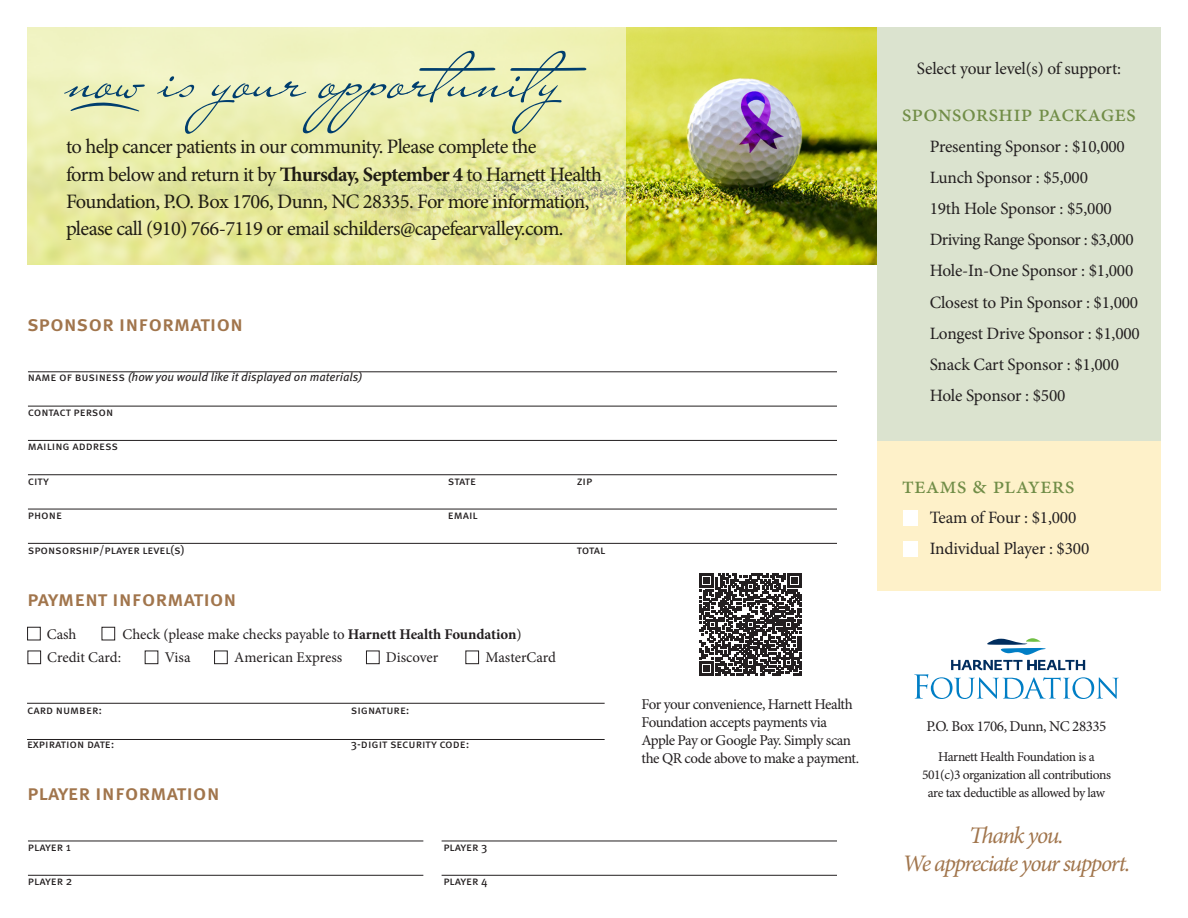
<style>
.page{position:relative;width:1188px;height:918px;background:#fff}
.page>*{position:absolute;margin:0;border:0;box-sizing:border-box;transform-origin:0 0}
.t1{font:74.85px "Miss Stanfort";color:#003e6e}
.t2{font:24.3px "Minion Pro";color:#718d47}
.t3{font:italic 23.7px "Minion Pro";letter-spacing:-.06em;color:#a1754c}
.t4{font:500 21.6px "Meta Pro";letter-spacing:-.01em;color:#a1754c}
.t5{font:20.55px/27.3px "Minion Pro";letter-spacing:-.03em;color:#231f20}
.t6{font:17.4px "Minion Pro";letter-spacing:-.01em;color:#231f20}
.t7{font:15px/18px "Minion Pro";letter-spacing:-.05em;color:#231f20}
.t8{font:15px "Minion Pro";letter-spacing:-.03em;color:#231f20}
.t9{font:14.85px "Minion Pro";color:#231f20}
.t10{font:13.5px/18px "Minion Pro";letter-spacing:-.04em;color:#231f20;text-align:center}
.t11{font:11.85px "Meta Pro";letter-spacing:-.01em;color:#231f20}
.t12{font:italic 11.85px "Meta Pro";color:#231f20}
.s1{font-weight:700}
.s2{font-style:normal}
</style>
<div class="page">
<img style="left:27px;top:27px;width:599px;height:238px">
<img style="left:626px;top:27px;width:251px;height:238px">
<hr style="left:28px;top:372px;width:809px;height:1px;background:#231f20">
<hr style="left:28px;top:406px;width:809px;height:1px;background:#231f20">
<hr style="left:28px;top:440px;width:809px;height:1px;background:#231f20">
<hr style="left:28px;top:474px;width:809px;height:1px;background:#231f20">
<hr style="left:28px;top:509px;width:809px;height:1px;background:#231f20">
<hr style="left:28px;top:543px;width:809px;height:1px;background:#231f20">
<svg style="left:71px;top:102px;width:68px;height:9px"></svg>
<div style="left:877px;top:27px;width:284px;height:415px;background:#dbe3cf"></div>
<div style="left:877px;top:441px;width:284px;height:150px;background:#fef1c9"></div>
<div style="left:903px;top:510px;width:15px;height:15px;background:#fff"></div>
<div style="left:903px;top:541px;width:15px;height:16px;background:#fff"></div>
<hr style="left:28px;top:841px;width:395px;height:1px;background:#231f20">
<hr style="left:28px;top:875px;width:395px;height:1px;background:#231f20">
<hr style="left:442px;top:841px;width:395px;height:1px;background:#231f20">
<hr style="left:442px;top:875px;width:395px;height:1px;background:#231f20">
<div style="left:27px;top:627px;width:13px;height:13px;border:1px solid #231f20"></div>
<div style="left:102px;top:627px;width:13px;height:13px;border:1px solid #231f20"></div>
<div style="left:28px;top:651px;width:13px;height:13px;border:1px solid #231f20"></div>
<div style="left:214px;top:651px;width:13px;height:13px;border:1px solid #231f20"></div>
<div style="left:145px;top:651px;width:13px;height:13px;border:1px solid #231f20"></div>
<div style="left:366px;top:651px;width:13px;height:13px;border:1px solid #231f20"></div>
<div style="left:466px;top:651px;width:13px;height:13px;border:1px solid #231f20"></div>
<hr style="left:27px;top:703px;width:578px;height:1px;background:#231f20">
<hr style="left:27px;top:739px;width:578px;height:1px;background:#231f20">
<svg style="left:914px;top:638px;width:205px;height:61px"></svg>
<svg style="left:699px;top:573px;width:103px;height:103px"></svg>
<p class="t1" style="left:65px;top:27px;width:535px">now is your opportunity</p>
<p class="t5" style="left:66px;top:133px;width:538px">to help cancer patients in our community. Please complete the<br>form below and return it by <span class="s1">Thursday, September 4</span> to Harnett Health Foundation, P.O. Box 1706, Dunn, NC 28335. For more information, please call (910) 766-7119 or email schilders@capefearvalley.com.</p>
<p class="t4" style="left:27px;top:306px;width:218px">sponsor information</p>
<p class="t12" style="left:28px;top:368px;width:336px"><span class="s2">name of business</span> (how you would like it displayed on materials)</p>
<p class="t11" style="left:28px;top:403px;width:87px">contact person</p>
<p class="t11" style="left:28px;top:437px;width:92px">mailing address</p>
<p class="t11" style="left:28px;top:471px;width:23px">city</p>
<p class="t11" style="left:448px;top:471px;width:30px">state</p>
<p class="t11" style="left:577px;top:471px;width:17px">zip</p>
<p class="t11" style="left:28px;top:506px;width:36px">phone</p>
<p class="t11" style="left:448px;top:506px;width:31px">email</p>
<p class="t11" style="left:28px;top:540px;width:158px">sponsorship/player level(s)</p>
<p class="t11" style="left:577px;top:540px;width:30px">total</p>
<p class="t4" style="left:27px;top:582px;width:211px">payment information</p>
<p class="t9" style="left:47px;top:624px;width:31px">Cash</p>
<p class="t9" style="left:123px;top:624px;width:400px">Check (please make checks payable to <span class="s1">Harnett Health Foundation</span>)</p>
<p class="t9" style="left:47px;top:648px;width:75px">Credit Card:</p>
<p class="t9" style="left:165px;top:648px;width:27px">Visa</p>
<p class="t9" style="left:234px;top:648px;width:109px">American Express</p>
<p class="t9" style="left:386px;top:648px;width:54px">Discover</p>
<p class="t9" style="left:486px;top:648px;width:72px">MasterCard</p>
<p class="t11" style="left:27px;top:701px;width:77px">card number:</p>
<p class="t11" style="left:351px;top:701px;width:60px">signature:</p>
<p class="t11" style="left:27px;top:735px;width:89px">expiration date:</p>
<p class="t11" style="left:351px;top:735px;width:120px">3-digit security code:</p>
<p class="t4" style="left:27px;top:776px;width:194px">player information</p>
<p class="t11" style="left:28px;top:837px;width:45px">player 1</p>
<p class="t11" style="left:443px;top:837px;width:46px">player 3</p>
<p class="t11" style="left:28px;top:872px;width:46px">player 2</p>
<p class="t11" style="left:443px;top:872px;width:46px">player 4</p>
<p class="t7" style="left:642px;top:695px;width:219px">For your convenience, Harnett Health Foundation accepts payments via Apple Pay or Google Pay. Simply scan the QR code above to make a payment.</p>
<p class="t6" style="left:917px;top:57px;width:206px">Select your level(s) of support:</p>
<p class="t2" style="left:902px;top:97px;width:236px">sponsorship packages</p>
<p class="t6" style="left:930px;top:134px;width:197px">Presenting Sponsor : $10,000</p>
<p class="t6" style="left:930px;top:166px;width:160px">Lunch Sponsor : $5,000</p>
<p class="t6" style="left:930px;top:197px;width:184px">19th Hole Sponsor : $5,000</p>
<p class="t6" style="left:930px;top:228px;width:206px">Driving Range Sponsor : $3,000</p>
<p class="t6" style="left:930px;top:259px;width:205px">Hole-In-One Sponsor : $1,000</p>
<p class="t6" style="left:930px;top:290px;width:210px">Closest to Pin Sponsor : $1,000</p>
<p class="t6" style="left:930px;top:322px;width:212px">Longest Drive Sponsor : $1,000</p>
<p class="t6" style="left:930px;top:353px;width:191px">Snack Cart Sponsor : $1,000</p>
<p class="t6" style="left:930px;top:384px;width:137px">Hole Sponsor : $500</p>
<p class="t2" style="left:902px;top:469px;width:174px">teams &amp; players</p>
<p class="t6" style="left:930px;top:506px;width:148px">Team of Four : $1,000</p>
<p class="t6" style="left:930px;top:537px;width:161px">Individual Player : $300</p>
<p class="t8" style="left:927px;top:716px;width:181px">P.O. Box 1706, Dunn, NC 28335</p>
<p class="t10" style="left:922px;top:747px;width:190px">Harnett Health Foundation is a<br>501(c)3 organization all contributions are tax deductible as allowed by law</p>
<p class="t3" style="left:969px;top:819px;width:96px">Thank you.</p>
<p class="t3" style="left:903px;top:848px;width:229px">We appreciate your support.</p>
</div>
